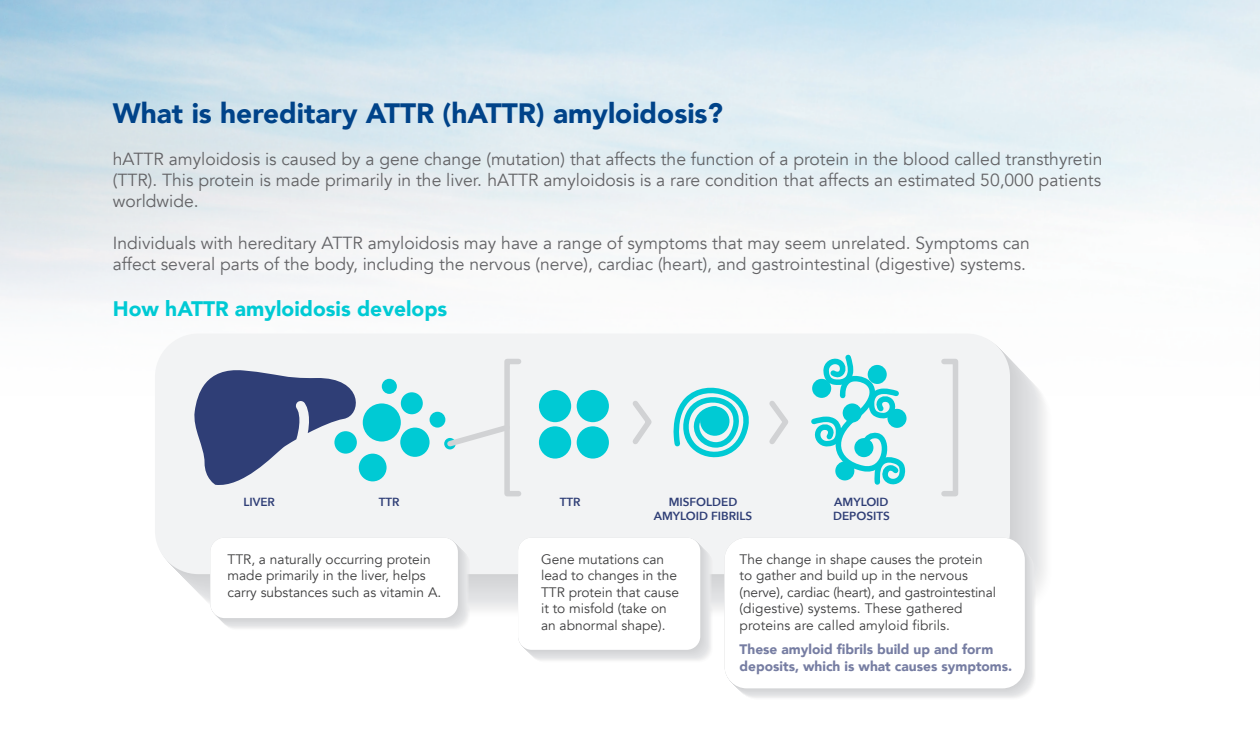
<style>
.page{position:relative;width:1260px;height:756px;background:#fff}
.page>*{position:absolute;margin:0;border:0;box-sizing:border-box;transform-origin:0 0}
.t1{font:900 28px "Avenir";color:#004389}
.t2{font:900 21px "Avenir";color:#00cad4}
.t3{font:17.5px/21px "Avenir";color:#636366;text-align:justify}
.t4{font:13.65px/16.4px "Avenir";color:#3e3e3f}
.t5{font:900 13.65px/16.4px "Avenir";color:#767da2}
.t6{font:600 11.72px/14.2px "Avenir Next";color:#2f3e76;text-align:center}
</style>
<div class="page">
<div style="left:155px;top:334px;width:855px;height:240px;background:#f2f3f4;border-radius:43px"></div>
<div style="left:210px;top:538px;width:248px;height:80px;background:#fff;border-radius:14px"></div>
<div style="left:518px;top:538px;width:182px;height:112px;background:#fff;border-radius:14px"></div>
<div style="left:363px;top:403px;width:38px;height:39px;background:#00cad4;border-radius:50%"></div>
<div style="left:400px;top:428px;width:30px;height:29px;background:#00cad4;border-radius:50%"></div>
<div style="left:401px;top:392px;width:22px;height:22px;background:#00cad4;border-radius:50%"></div>
<div style="left:382px;top:379px;width:15px;height:15px;background:#00cad4;border-radius:50%"></div>
<div style="left:430px;top:412px;width:15px;height:16px;background:#00cad4;border-radius:50%"></div>
<div style="left:359px;top:454px;width:28px;height:27px;background:#00cad4;border-radius:50%"></div>
<div style="left:539px;top:426px;width:32px;height:33px;background:#00cad4;border-radius:50%"></div>
<div style="left:577px;top:426px;width:32px;height:33px;background:#00cad4;border-radius:50%"></div>
<div style="left:539px;top:390px;width:32px;height:32px;background:#00cad4;border-radius:50%"></div>
<div style="left:577px;top:390px;width:32px;height:32px;background:#00cad4;border-radius:50%"></div>
<svg style="left:194px;top:370px;width:170px;height:115px"></svg>
<svg style="left:443px;top:421px;width:61px;height:29px"></svg>
<div style="left:504px;top:359px;width:17px;height:137px;border:5px solid #d1d2d4"></div>
<div style="left:941px;top:359px;width:17px;height:137px;border:5px solid #d1d2d4"></div>
<svg style="left:633px;top:401px;width:19px;height:43px"></svg>
<svg style="left:769px;top:401px;width:19px;height:43px"></svg>
<svg style="left:673px;top:387px;width:76px;height:71px"></svg>
<svg style="left:811px;top:354px;width:96px;height:131px"></svg>
<div style="left:724px;top:538px;width:301px;height:150px;background:#fff;border-radius:22px"></div>
<p class="t1" style="left:113px;top:89px;width:612px">What is hereditary ATTR (hATTR) amyloidosis?</p>
<p class="t3" style="left:113px;top:148px;width:991px">hATTR amyloidosis is caused by a gene change (mutation) that affects the function of a protein in the blood called transthyretin (TTR). This protein is made primarily in the liver. hATTR amyloidosis is a rare condition that affects an estimated 50,000 patients worldwide.</p>
<p class="t3" style="left:113px;top:232px;width:919px">Individuals with hereditary ATTR amyloidosis may have a range of symptoms that may seem unrelated. Symptoms can affect several parts of the body, including the nervous (nerve), cardiac (heart), and gastrointestinal (digestive) systems.</p>
<p class="t2" style="left:113px;top:290px;width:336px">How hATTR amyloidosis develops</p>
<p class="t6" style="left:244px;top:494px;width:33px">LIVER</p>
<p class="t6" style="left:379px;top:494px;width:22px">TTR</p>
<p class="t6" style="left:560px;top:494px;width:22px">TTR</p>
<p class="t6" style="left:654px;top:494px;width:100px">MISFOLDED<br>AMYLOID FIBRILS</p>
<p class="t6" style="left:833px;top:494px;width:58px;text-align:left">AMYLOID<br>DEPOSITS</p>
<p class="t4" style="left:227px;top:551px;width:215px">TTR, a naturally occurring protein made primarily in the liver, helps carry substances such as vitamin A.</p>
<p class="t4" style="left:740px;top:551px;width:258px">The change in shape causes the protein to gather and build up in the nervous (nerve), cardiac (heart), and gastrointestinal (digestive) systems. These gathered proteins are called amyloid fibrils.</p>
<p class="t5" style="left:740px;top:641px;width:274px">These amyloid fibrils build up and form deposits, which is what causes symptoms.</p>
<p class="t4" style="left:541px;top:551px;width:140px">Gene mutations can lead to changes in the<br>TTR protein that cause it to misfold (take on an abnormal shape).</p>
</div>
